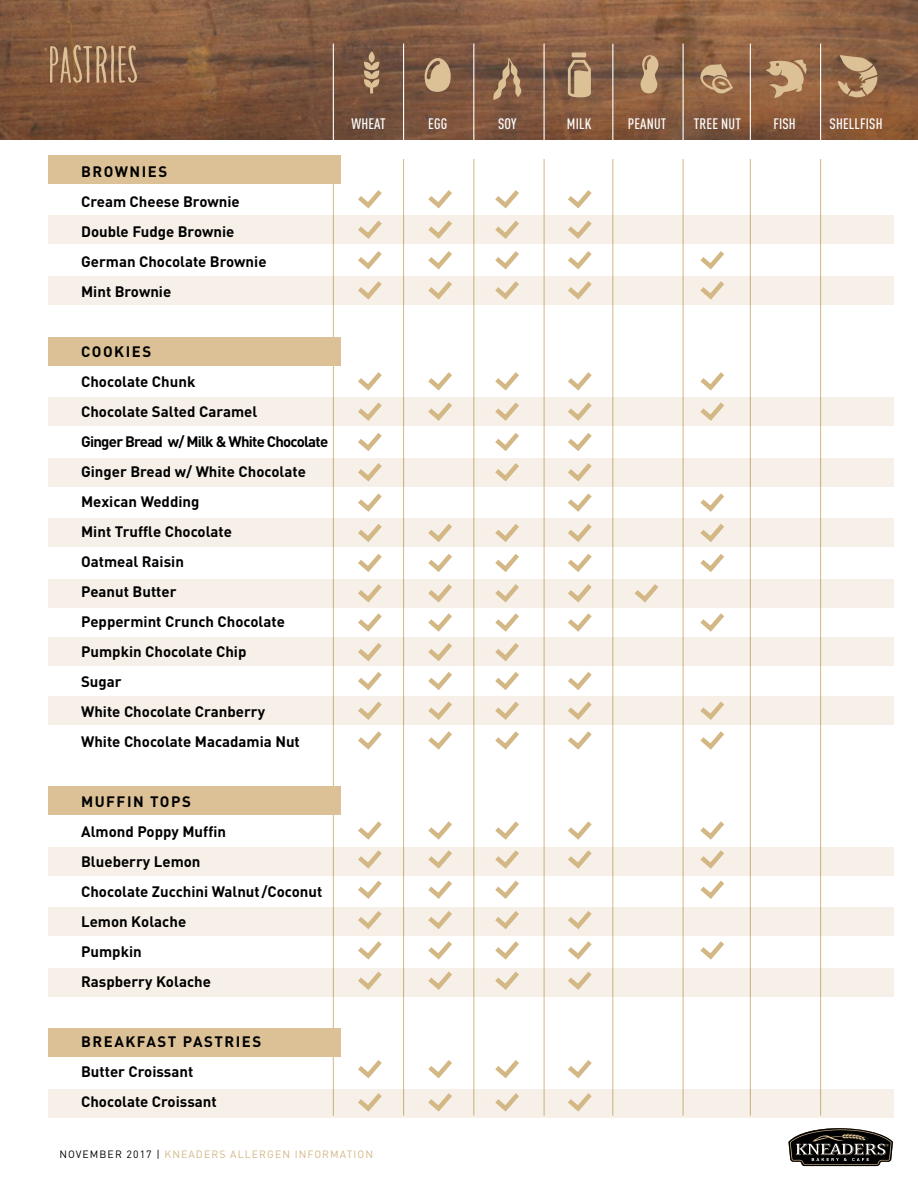
<style>
.page{position:relative;width:918px;height:1188px;background:#fff}
.page>*{position:absolute;margin:0;border:0;box-sizing:border-box;transform-origin:0 0}
.t1{font:700 52.5px "Amorie Modella";letter-spacing:-.01em;color:#dcc196}
.t2{font:700 15px/30px "DIN";color:#000}
.t3{font:500 15px "DIN Cond";letter-spacing:.01em;color:#fff}
.t4{font:10.5px "DIN";letter-spacing:.1em;color:#d3b785}
.s1{color:#000}
</style>
<div class="page">
<img style="left:0;top:0;width:918px;height:139px">
<svg style="left:788px;top:1128px;width:105px;height:38px"></svg>
<hr style="left:820px;top:44px;width:1px;height:101px;background:#fff">
<hr style="left:820px;top:159px;width:1px;height:957px;background:#d3b785">
<hr style="left:544px;top:44px;width:1px;height:101px;background:#fff">
<hr style="left:544px;top:159px;width:1px;height:957px;background:#d3b785">
<hr style="left:683px;top:44px;width:1px;height:101px;background:#fff">
<hr style="left:683px;top:159px;width:1px;height:957px;background:#d3b785">
<hr style="left:750px;top:44px;width:1px;height:101px;background:#fff">
<hr style="left:750px;top:159px;width:1px;height:957px;background:#d3b785">
<hr style="left:473px;top:44px;width:1px;height:101px;background:#fff">
<hr style="left:474px;top:159px;width:1px;height:957px;background:#d3b785">
<hr style="left:403px;top:44px;width:1px;height:101px;background:#fff">
<hr style="left:403px;top:159px;width:1px;height:957px;background:#d3b785">
<hr style="left:333px;top:44px;width:1px;height:101px;background:#fff">
<hr style="left:333px;top:159px;width:1px;height:957px;background:#d3b785">
<hr style="left:612px;top:44px;width:1px;height:101px;background:#fff">
<hr style="left:613px;top:159px;width:1px;height:957px;background:#d3b785">
<svg style="left:568px;top:60px;width:23px;height:37px"></svg>
<hr style="left:572px;top:53px;width:14px;height:4px;background:#dcc196">
<svg style="left:425px;top:57px;width:26px;height:35px"></svg>
<svg style="left:364px;top:51px;width:15px;height:42px"></svg>
<svg style="left:493px;top:58px;width:29px;height:42px"></svg>
<svg style="left:640px;top:55px;width:19px;height:38px"></svg>
<svg style="left:698px;top:64px;width:35px;height:31px"></svg>
<svg style="left:766px;top:59px;width:41px;height:39px;background:#b9936d"></svg>
<svg style="left:838px;top:55px;width:40px;height:42px;background:#ad8a67"></svg>
<div style="left:48px;top:155px;width:292px;height:28px;background:#dcc196"></div>
<div style="left:48px;top:337px;width:292px;height:28px;background:#dcc196"></div>
<div style="left:48px;top:786px;width:292px;height:29px;background:#dcc196"></div>
<div style="left:48px;top:1028px;width:292px;height:29px;background:#dcc196"></div>
<div style="left:48px;top:276px;width:845px;height:29px;background:#f6f0e8"></div>
<div style="left:48px;top:458px;width:845px;height:28px;background:#f6f0e8"></div>
<div style="left:48px;top:908px;width:845px;height:28px;background:#f6f0e8"></div>
<div style="left:48px;top:637px;width:845px;height:29px;background:#f6f0e8"></div>
<div style="left:48px;top:697px;width:845px;height:28px;background:#f6f0e8"></div>
<div style="left:48px;top:579px;width:845px;height:29px;background:#f6f0e8"></div>
<div style="left:48px;top:216px;width:845px;height:28px;background:#f6f0e8"></div>
<div style="left:48px;top:398px;width:845px;height:28px;background:#f6f0e8"></div>
<div style="left:48px;top:847px;width:845px;height:28px;background:#f6f0e8"></div>
<div style="left:48px;top:1089px;width:845px;height:28px;background:#f6f0e8"></div>
<div style="left:48px;top:519px;width:845px;height:28px;background:#f6f0e8"></div>
<div style="left:48px;top:968px;width:845px;height:29px;background:#f6f0e8"></div>
<svg style="left:353px;top:190px;width:33px;height:110px"></svg>
<svg style="left:490px;top:190px;width:34px;height:110px"></svg>
<svg style="left:423px;top:190px;width:34px;height:110px"></svg>
<svg style="left:563px;top:190px;width:33px;height:110px"></svg>
<svg style="left:568px;top:821px;width:24px;height:48px"></svg>
<svg style="left:563px;top:907px;width:33px;height:83px"></svg>
<svg style="left:358px;top:1093px;width:24px;height:19px"></svg>
<svg style="left:495px;top:1093px;width:24px;height:19px"></svg>
<svg style="left:428px;top:1093px;width:24px;height:19px"></svg>
<svg style="left:568px;top:1093px;width:24px;height:19px"></svg>
<svg style="left:358px;top:1060px;width:24px;height:19px"></svg>
<svg style="left:495px;top:1060px;width:24px;height:19px"></svg>
<svg style="left:428px;top:1060px;width:24px;height:19px"></svg>
<svg style="left:568px;top:1060px;width:24px;height:19px"></svg>
<svg style="left:353px;top:821px;width:33px;height:169px"></svg>
<svg style="left:490px;top:821px;width:34px;height:169px"></svg>
<svg style="left:423px;top:821px;width:34px;height:169px"></svg>
<svg style="left:563px;top:672px;width:33px;height:78px"></svg>
<svg style="left:490px;top:524px;width:34px;height:226px"></svg>
<svg style="left:423px;top:524px;width:34px;height:226px"></svg>
<svg style="left:423px;top:372px;width:34px;height:49px"></svg>
<svg style="left:353px;top:372px;width:33px;height:378px"></svg>
<svg style="left:490px;top:372px;width:34px;height:110px"></svg>
<svg style="left:563px;top:372px;width:33px;height:260px"></svg>
<svg style="left:700px;top:251px;width:24px;height:49px"></svg>
<svg style="left:700px;top:613px;width:24px;height:19px"></svg>
<svg style="left:700px;top:701px;width:24px;height:49px"></svg>
<svg style="left:700px;top:941px;width:24px;height:19px"></svg>
<svg style="left:696px;top:821px;width:33px;height:78px"></svg>
<svg style="left:634px;top:584px;width:25px;height:19px"></svg>
<svg style="left:696px;top:372px;width:33px;height:49px"></svg>
<svg style="left:696px;top:493px;width:33px;height:79px"></svg>
<h1 class="t1" style="left:48px;top:34px;width:92px">PASTRIES</h1>
<p class="t2" style="left:81px;top:156px;width:187px">BROWNIES<br>Cream Cheese Brownie<br>Double Fudge Brownie<br>German Chocolate Brownie<br>Mint Brownie</p>
<p class="t2" style="left:81px;top:336px;width:249px">COOKIES<br>Chocolate Chunk<br>Chocolate Salted Caramel<br>Ginger Bread w/ Milk &amp; White Chocolate<br>Ginger Bread w/ White Chocolate<br>Mexican Wedding<br>Mint Truffle Chocolate<br>Oatmeal Raisin<br>Peanut Butter<br>Peppermint Crunch Chocolate<br>Pumpkin Chocolate Chip<br>Sugar<br>White Chocolate Cranberry<br>White Chocolate Macadamia Nut</p>
<p class="t2" style="left:81px;top:786px;width:243px">MUFFIN TOPS<br>Almond Poppy Muffin<br>Blueberry Lemon<br>Chocolate Zucchini Walnut/Coconut<br>Lemon Kolache<br>Pumpkin<br>Raspberry Kolache</p>
<p class="t2" style="left:81px;top:1026px;width:182px">BREAKFAST PASTRIES<br>Butter Croissant<br>Chocolate Croissant</p>
<p class="t3" style="left:351px;top:115px;width:36px">WHEAT</p>
<p class="t3" style="left:428px;top:115px;width:21px">EGG</p>
<p class="t3" style="left:498px;top:115px;width:20px">SOY</p>
<p class="t3" style="left:567px;top:115px;width:26px">MILK</p>
<p class="t3" style="left:628px;top:115px;width:40px">PEANUT</p>
<p class="t3" style="left:694px;top:115px;width:48px">TREE NUT</p>
<p class="t3" style="left:773px;top:115px;width:24px">FISH</p>
<p class="t3" style="left:830px;top:115px;width:54px">SHELLFISH</p>
<p class="t4" style="left:59px;top:1147px;width:315px"><span class="s1">NOVEMBER 2017 |</span> KNEADERS ALLERGEN INFORMATION</p>
</div>
